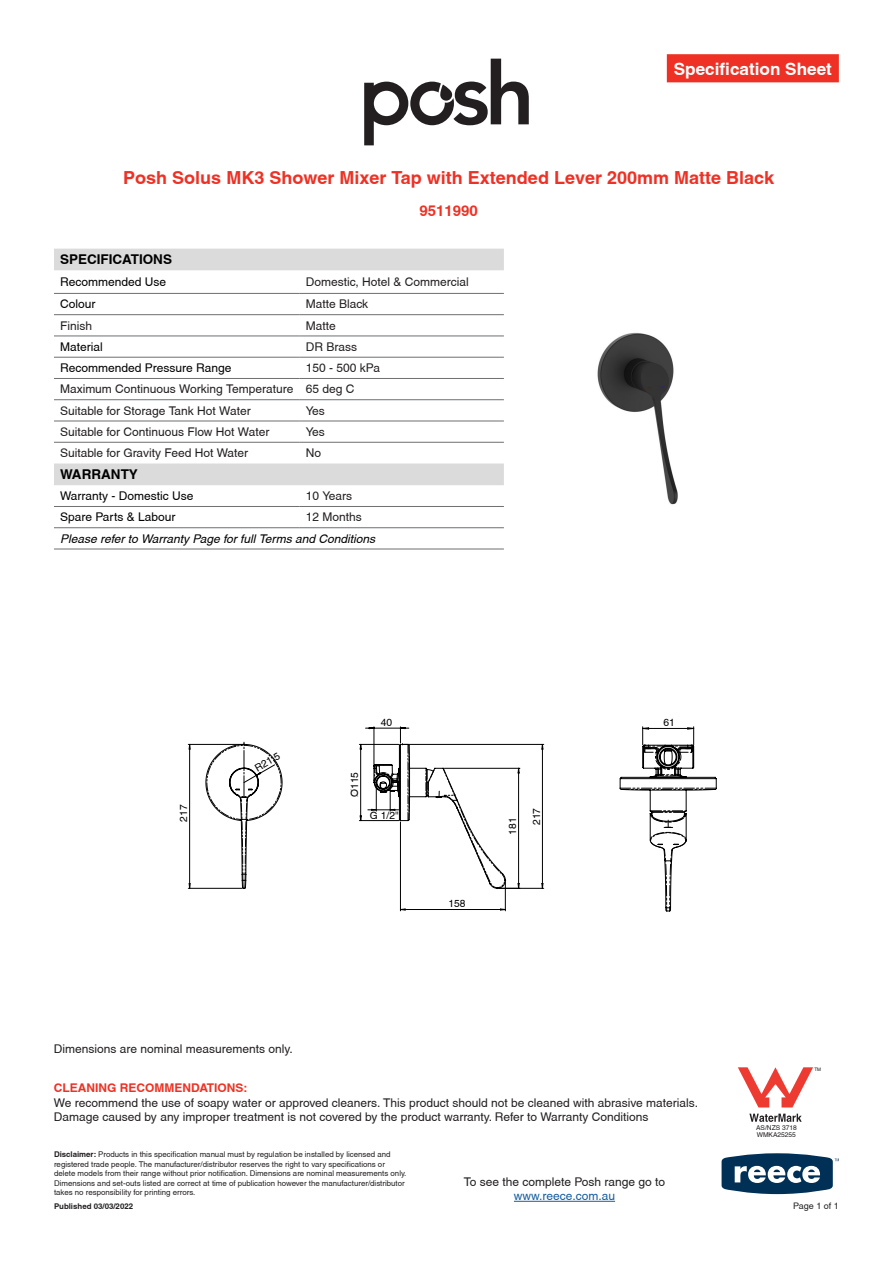
<style>
.page{position:relative;width:893px;height:1263px;background:#fff}
.page>*{position:absolute;margin:0;border:0;box-sizing:border-box;transform-origin:0 0}
.t1{font:700 18px "Helvetica";color:#ee3124}
.t2{font:700 17.1px "Helvetica";color:#fff}
.t3{font:700 15px "Helvetica";color:#ee3124}
.t4{font:700 13.5px "Helvetica";color:#000}
.t5{font:12px/21.3px "Helvetica";color:#231f20}
.t6{font:12px "Helvetica";color:#000}
.t7{font:italic 12px "Helvetica";color:#000}
.t8{font:700 12px "Helvetica";color:#ee3124}
.t9{font:12px "Helvetica";color:#175d9e}
.t10{font:10.2px "Helvetica";color:#000}
.t11{font:9px "Helvetica";color:#231f20}
.t12{font:7.8px/9.4px "Helvetica";color:#231f20}
.t13{font:700 7.8px "Helvetica";color:#231f20}
.t14{font:6.6px "Helvetica";color:#231f20}
.t15{font:4.65px "Helvetica";color:#231f20}
.s1{font-weight:700}
</style>
<div class="page">
<svg style="left:722px;top:1153px;width:117px;height:41px"></svg>
<div style="left:667px;top:54px;width:172px;height:28px;background:#ee3124"></div>
<svg style="left:205px;top:742px;width:78px;height:147px"></svg>
<svg style="left:359px;top:726px;width:185px;height:185px"></svg>
<svg style="left:620px;top:727px;width:97px;height:185px"></svg>
<hr style="left:189px;top:744px;width:1px;height:144px;background:#000">
<hr style="left:188px;top:888px;width:54px;height:1px;background:#000">
<hr style="left:188px;top:744px;width:55px;height:1px;background:#000">
<hr style="left:514px;top:1201px;width:101px;height:1px;background:#175d9e">
<img style="left:478px;top:332px;width:200px;height:217px">
<svg style="left:364px;top:59px;width:165px;height:86px"></svg>
<svg style="left:54px;top:249px;width:450px;height:236px"></svg>
<hr style="left:54px;top:293px;width:246px;height:1px;background:#6d6f73">
<hr style="left:300px;top:293px;width:204px;height:1px;background:#6d6f73">
<hr style="left:54px;top:314px;width:246px;height:1px;background:#6d6f73">
<hr style="left:300px;top:314px;width:204px;height:1px;background:#6d6f73">
<hr style="left:54px;top:336px;width:246px;height:1px;background:#6d6f73">
<hr style="left:300px;top:336px;width:204px;height:1px;background:#6d6f73">
<hr style="left:54px;top:357px;width:246px;height:1px;background:#6d6f73">
<hr style="left:300px;top:357px;width:204px;height:1px;background:#6d6f73">
<hr style="left:54px;top:506px;width:246px;height:1px;background:#6d6f73">
<hr style="left:300px;top:506px;width:204px;height:1px;background:#6d6f73">
<hr style="left:54px;top:527px;width:246px;height:1px;background:#6d6f73">
<hr style="left:300px;top:527px;width:204px;height:1px;background:#6d6f73">
<hr style="left:54px;top:549px;width:246px;height:1px;background:#6d6f73">
<hr style="left:300px;top:549px;width:204px;height:1px;background:#6d6f73">
<hr style="left:54px;top:378px;width:246px;height:1px;background:#6d6f73">
<hr style="left:300px;top:378px;width:204px;height:1px;background:#6d6f73">
<hr style="left:54px;top:399px;width:246px;height:1px;background:#6d6f73">
<hr style="left:300px;top:399px;width:204px;height:1px;background:#6d6f73">
<hr style="left:54px;top:421px;width:246px;height:1px;background:#6d6f73">
<hr style="left:300px;top:421px;width:204px;height:1px;background:#6d6f73">
<hr style="left:54px;top:442px;width:246px;height:1px;background:#6d6f73">
<hr style="left:300px;top:442px;width:204px;height:1px;background:#6d6f73">
<svg style="left:738px;top:1067px;width:75px;height:40px"></svg>
<svg style="left:749px;top:1114px;width:53px;height:8px"></svg>
<h2 class="t2" style="left:674px;top:59px;width:160px">Specification Sheet</h2>
<h1 class="t1" style="left:123px;top:167px;width:652px">Posh Solus MK3 Shower Mixer Tap with Extended Lever 200mm Matte Black</h1>
<p class="t3" style="left:419px;top:201px;width:60px">9511990</p>
<p class="t4" style="left:60px;top:251px;width:114px">SPECIFICATIONS</p>
<p class="t6" style="left:60px;top:275px;width:108px">Recommended Use</p>
<p class="t5" style="left:306px;top:271px;width:165px">Domestic, Hotel &amp; Commercial</p>
<p class="t6" style="left:60px;top:297px;width:37px">Colour</p>
<p class="t5" style="left:306px;top:293px;width:64px">Matte Black</p>
<p class="t5" style="left:60px;top:315px;width:34px">Finish</p>
<p class="t5" style="left:306px;top:315px;width:32px">Matte</p>
<p class="t6" style="left:60px;top:340px;width:44px">Material</p>
<p class="t5" style="left:306px;top:336px;width:53px">DR Brass</p>
<p class="t6" style="left:60px;top:361px;width:173px">Recommended Pressure Range</p>
<p class="t5" style="left:60px;top:357px;width:321px;text-indent:246px">150 - 500 kPa<br>Maximum Continuous Working Temperature 65 deg C<br>Suitable for Storage Tank Hot Water</p>
<p class="t5" style="left:306px;top:400px;width:20px">Yes</p>
<p class="t5" style="left:60px;top:421px;width:211px">Suitable for Continuous Flow Hot Water</p>
<p class="t5" style="left:306px;top:421px;width:20px">Yes</p>
<p class="t5" style="left:60px;top:442px;width:190px">Suitable for Gravity Feed Hot Water</p>
<p class="t5" style="left:306px;top:442px;width:17px">No</p>
<p class="t4" style="left:60px;top:466px;width:79px">WARRANTY</p>
<p class="t6" style="left:60px;top:489px;width:135px">Warranty - Domestic Use</p>
<p class="t5" style="left:306px;top:485px;width:48px">10 Years</p>
<p class="t6" style="left:60px;top:510px;width:117px">Spare Parts &amp; Labour</p>
<p class="t5" style="left:306px;top:506px;width:58px">12 Months</p>
<p class="t7" style="left:60px;top:531px;width:317px">Please refer to Warranty Page for full Terms and Conditions</p>
<p class="t10" style="left:178px;top:822px;width:19px;rotate:-90deg">217</p>
<p class="t10" style="left:253px;top:764px;width:29px;rotate:-30deg">R21.5</p>
<p class="t5" style="left:54px;top:1038px;width:240px">Dimensions are nominal measurements only.</p>
<p class="t10" style="left:381px;top:716px;width:13px">40</p>
<p class="t10" style="left:349px;top:797px;width:27px;rotate:-90deg">Ø115</p>
<p class="t10" style="left:370px;top:810px;width:30px">G 1/2"</p>
<p class="t10" style="left:448px;top:898px;width:19px">158</p>
<p class="t10" style="left:507px;top:835px;width:19px;rotate:-90deg">181</p>
<p class="t10" style="left:531px;top:825px;width:19px;rotate:-90deg">217</p>
<p class="t10" style="left:663px;top:716px;width:13px">61</p>
<p class="t8" style="left:54px;top:1080px;width:195px">CLEANING RECOMMENDATIONS:</p>
<p class="t5" style="left:54px;top:1095px;width:646px;line-height:14.4px">We recommend the use of soapy water or approved cleaners. This product should not be cleaned with abrasive materials.<br>Damage caused by any improper treatment is not covered by the product warranty. Refer to Warranty Conditions</p>
<p class="t12" style="left:54px;top:1150px;width:354px"><span class="s1">Disclaimer:</span> Products in this specification manual must by regulation be installed by licensed and registered trade people. The manufacturer/distributor reserves the right to vary specifications or delete models from their range without prior notification. Dimensions are nominal measurements only.<br>Dimensions and set-outs listed are correct at time of publication however the manufacturer/distributor takes no responsibility for printing errors.</p>
<p class="t13" style="left:54px;top:1201px;width:81px">Published 03/03/2022</p>
<p class="t5" style="left:464px;top:1171px;width:203px">To see the complete Posh range go to</p>
<p class="t9" style="left:514px;top:1189px;width:103px">www.reece.com.au</p>
<p class="t15" style="left:814px;top:1066px;width:8px">TM</p>
<p class="t14" style="left:756px;top:1124px;width:42px">AS/NZS 3718</p>
<p class="t14" style="left:757px;top:1131px;width:41px">WMKA25255</p>
<p class="t11" style="left:793px;top:1200px;width:47px">Page 1 of 1</p>
</div>
